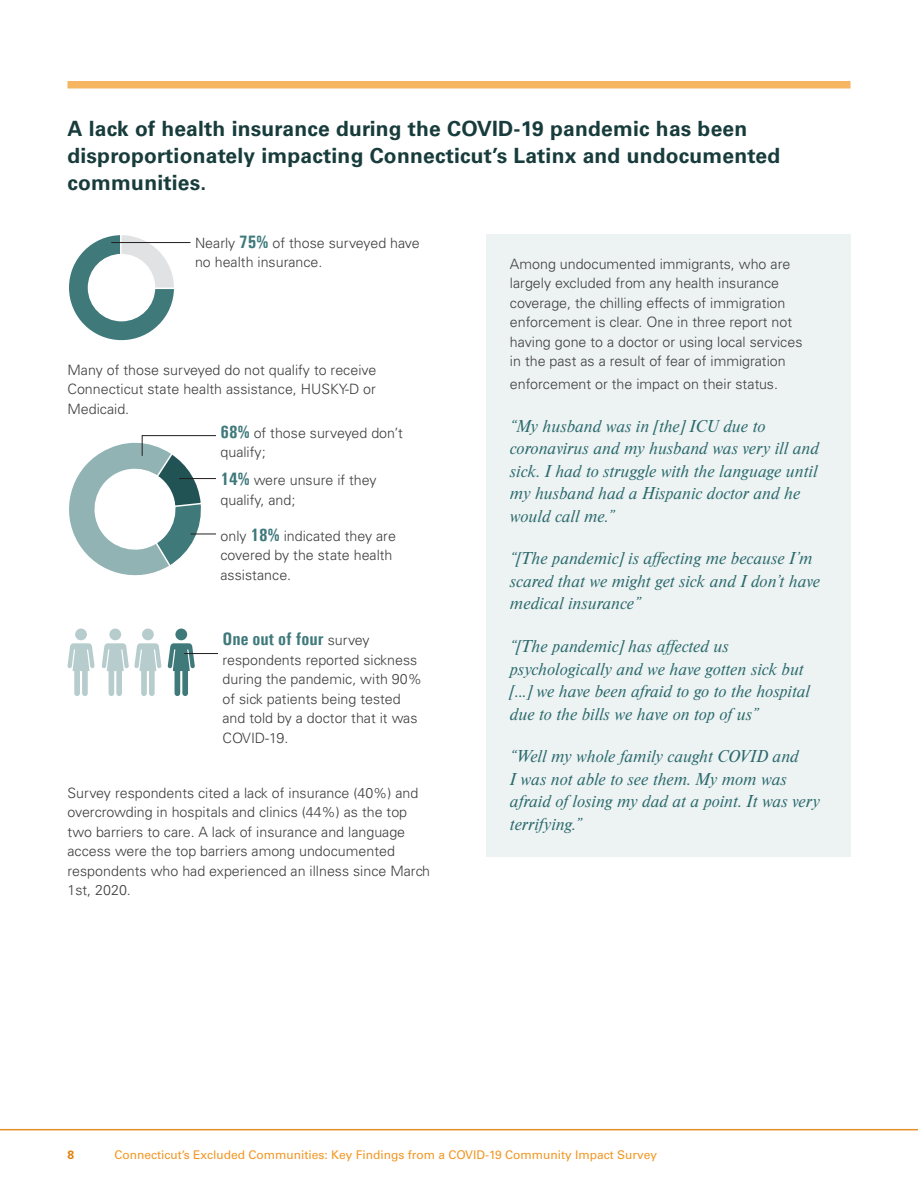
<style>
.page{position:relative;width:918px;height:1188px;background:#fff}
.page>*{position:absolute;margin:0;border:0;box-sizing:border-box;transform-origin:0 0}
.BOD_H3{font:700 21px/27px "Univers LT Std";letter-spacing:.01em;color:#183c3c}
.Quote_white{font:italic 18px/22.5px "Nimbus Rom D";color:#2a6a6c}
.BOD_Main_text{font:700 condensed 18px "Univers";color:#3f797b}
.BOD_Main_text-2{font:300 14.25px/19.5px "Univers LT Std";color:#3e3e3f}
.t1{font:12px "Univers LT Std";color:#f29724}
.t2{font:700 12px "Univers LT Std";color:#e0810d}
.s1{font-family:"Univers";font-weight:700;font-stretch:condensed;font-size:18px;color:#3f797b}
.s2{font-family:"Univers LT Std";font-weight:300;font-stretch:normal;font-size:14.25px;color:#3e3e3f}
</style>
<div class="page">
<hr style="left:0;top:1129px;width:918px;height:1px;background:#e38e25">
<svg style="left:69px;top:235px;width:105px;height:106px"></svg>
<div style="left:88px;top:254px;width:67px;height:67px;background:#fff;border-radius:50%"></div>
<div style="left:88px;top:254px;width:67px;height:68px;border:2px solid #fff;border-radius:50%"></div>
<div style="left:68px;top:81px;width:782px;height:7px;background:#f5b561"></div>
<hr style="left:111px;top:242px;width:79px;height:1px;background:#231f20">
<svg style="left:69px;top:435px;width:147px;height:141px"></svg>
<svg style="left:67px;top:643px;width:28px;height:53px"></svg>
<div style="left:75px;top:629px;width:12px;height:11px;background:#b7cccd;border-radius:50%"></div>
<div style="left:109px;top:629px;width:12px;height:11px;background:#b7cccd;border-radius:50%"></div>
<svg style="left:102px;top:643px;width:60px;height:53px"></svg>
<div style="left:142px;top:629px;width:12px;height:11px;background:#b7cccd;border-radius:50%"></div>
<svg style="left:168px;top:643px;width:27px;height:53px"></svg>
<div style="left:175px;top:629px;width:12px;height:11px;background:#3f797a;border-radius:50%"></div>
<hr style="left:184px;top:653px;width:34px;height:1px;background:#231f20">
<div style="left:486px;top:234px;width:364px;height:622px;background:#edf2f3"></div>
<p class="BOD_H3" style="left:68px;top:115px;width:714px">A lack of health insurance during the COVID-19 pandemic has been disproportionately impacting Connecticut’s Latinx and undocumented communities.</p>
<p class="BOD_Main_text-2" style="left:195px;top:233px;width:226px">Nearly <span class="s1">75%</span> of those surveyed have no health insurance.</p>
<p class="BOD_Main_text-2" style="left:68px;top:360px;width:310px;text-align:justify">Many of those surveyed do not qualify to receive Connecticut state health assistance, HUSKY-D or Medicaid.</p>
<p class="BOD_Main_text-2" style="left:220px;top:423px;width:184px"><span class="s1">68%</span> of those surveyed don’t qualify;</p>
<p class="BOD_Main_text-2" style="left:220px;top:471px;width:158px"><span class="s1">14%</span> were unsure if they qualify, and;</p>
<p class="BOD_Main_text-2" style="left:220px;top:526px;width:177px">only <span class="s1">18%</span> indicated they are covered by the state health assistance.</p>
<p class="BOD_Main_text" style="left:223px;top:628px;width:149px">One out of four <span class="s2">survey</span></p>
<p class="BOD_Main_text-2" style="left:223px;top:650px;width:201px">respondents reported sickness during the pandemic, with 90% of sick patients being tested and told by a doctor that it was<br>COVID-19.</p>
<p class="BOD_Main_text-2" style="left:68px;top:783px;width:364px">Survey respondents cited a lack of insurance (40%) and overcrowding in hospitals and clinics (44%) as the top two barriers to care. A lack of insurance and language access were the top barriers among undocumented respondents who had experienced an illness since March 1st, 2020.</p>
<p class="BOD_Main_text-2" style="left:510px;top:254px;width:294px">Among undocumented immigrants, who are largely excluded from any health insurance coverage, the chilling effects of immigration enforcement is clear. One in three report not having gone to a doctor or using local services in the past as a result of fear of immigration</p>
<p class="BOD_Main_text-2" style="left:510px;top:374px;width:270px">enforcement or the impact on their status.</p>
<p class="Quote_white" style="left:510px;top:414px;width:310px">“My husband was in [the] ICU due to coronavirus and my husband was very ill and sick. I had to struggle with the language until my husband had a Hispanic doctor and he would call me.”</p>
<p class="Quote_white" style="left:510px;top:547px;width:312px">“[The pandemic] is affecting me because I’m scared that we might get sick and I don’t have medical insurance”</p>
<p class="Quote_white" style="left:510px;top:635px;width:301px">“[The pandemic] has affected us psychologically and we have gotten sick but [...] we have been afraid to go to the hospital due to the bills we have on top of us”</p>
<p class="Quote_white" style="left:510px;top:745px;width:311px">“Well my whole family caught COVID and<br>I was not able to see them. My mom was afraid of losing my dad at a point. It was very terrifying.”</p>
<p class="t2" style="left:68px;top:1148px;width:8px">8</p>
<p class="t1" style="left:114px;top:1148px;width:544px">Connecticut’s Excluded Communities: Key Findings from a COVID-19 Community Impact Survey</p>
</div>
